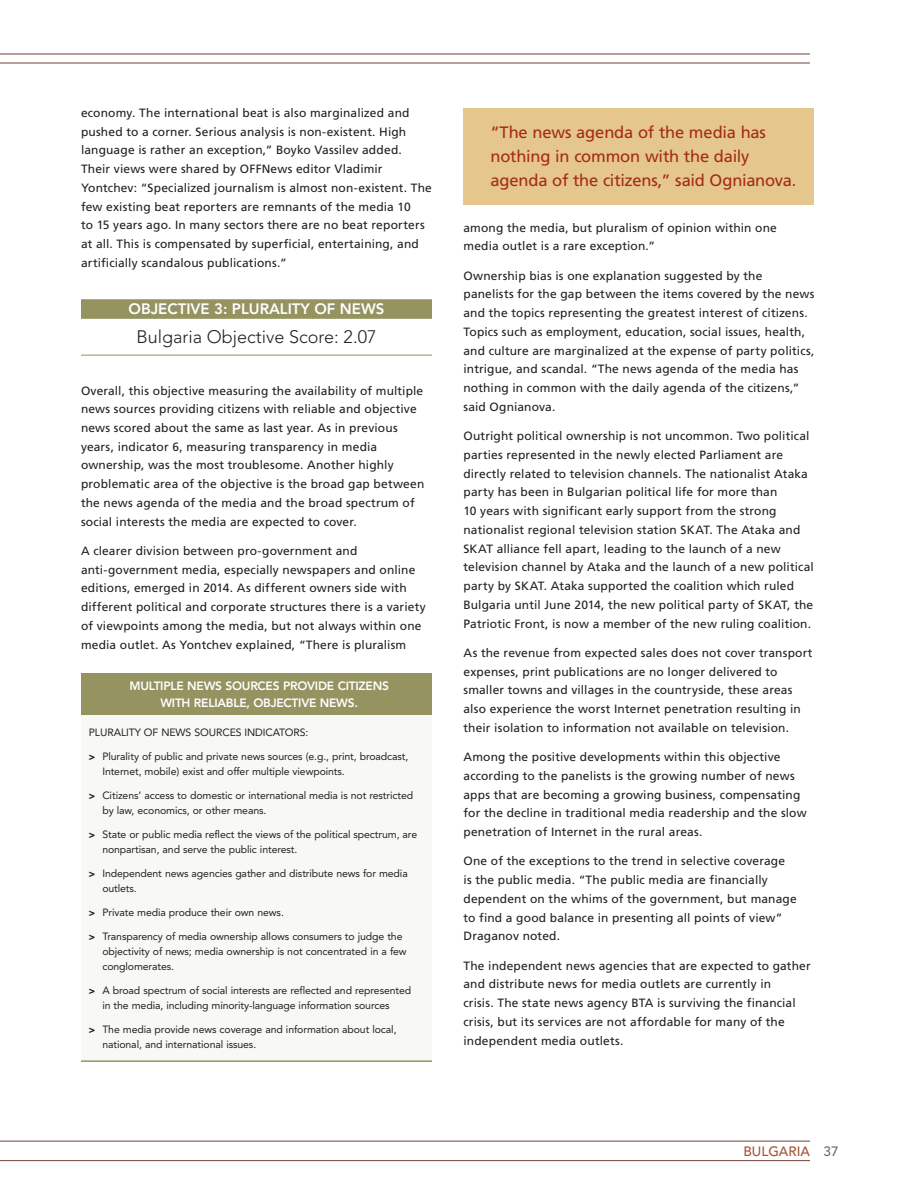
<style>
.page{position:relative;width:918px;height:1188px;background:#fff}
.page>*{position:absolute;margin:0;border:0;box-sizing:border-box;transform-origin:0 0}
.t1{font:300 18px "Avenir";color:#231f20}
.t2{font:16.5px/24px "Frutiger LT Pro";letter-spacing:-.01em;color:#a32c16}
.t3{font:800 15px "Avenir";color:#fff}
.t4{font:500 13.5px "Avenir";color:#a75433}
.t5{font:12px/18.8px "Frutiger LT Pro";letter-spacing:.01em;color:#231f20}
.t6{font:800 12px/16.5px "Avenir";letter-spacing:-.02em;color:#fff;text-align:center}
.t7{font:10.5px/15px "Avenir LT Std";letter-spacing:-.01em;color:#231f20}
.s1{font-family:"Frutiger";font-weight:900}
.s2{color:#6c6d70}
</style>
<div class="page">
<hr style="left:0;top:54px;width:810px;height:1px;background:#724237">
<hr style="left:0;top:63px;width:810px;height:1px;background:#724237">
<hr style="left:0;top:1141px;width:810px;height:1px;background:#724237">
<hr style="left:0;top:1160px;width:810px;height:1px;background:#724237">
<div style="left:81px;top:299px;width:351px;height:15px;background:#959360"></div>
<div style="left:81px;top:314px;width:351px;height:5px;background:#959360"></div>
<hr style="left:81px;top:355px;width:351px;height:1px;background:#959360">
<div style="left:81px;top:707px;width:351px;height:354px;background:#f8f8f4"></div>
<div style="left:81px;top:673px;width:351px;height:42px;background:#959360"></div>
<hr style="left:81px;top:1060px;width:351px;height:2px;background:#959360">
<div style="left:464px;top:108px;width:350px;height:97px;background:#e5c68c"></div>
<p class="t5" style="left:81px;top:104px;width:352px">economy. The international beat is also marginalized and pushed to a corner. Serious analysis is non-existent. High language is rather an exception,” Boyko Vassilev added.<br>Their views were shared by OFFNews editor Vladimir Yontchev: “Specialized journalism is almost non-existent. The few existing beat reporters are remnants of the media 10<br>to 15 years ago. In many sectors there are no beat reporters at all. This is compensated by superficial, entertaining, and artificially scandalous publications.”</p>
<p class="t3" style="left:129px;top:300px;width:257px">OBJECTIVE 3: PLURALITY OF NEWS</p>
<h1 class="t1" style="left:137px;top:326px;width:241px">Bulgaria Objective Score: 2.07</h1>
<p class="t5" style="left:81px;top:381px;width:345px">Overall, this objective measuring the availability of multiple news sources providing citizens with reliable and objective news scored about the same as last year. As in previous years, indicator 6, measuring transparency in media ownership, was the most troublesome. Another highly problematic area of the objective is the broad gap between the news agenda of the media and the broad spectrum of social interests the media are expected to cover.</p>
<p class="t5" style="left:81px;top:541px;width:346px">A clearer division between pro-government and anti-government media, especially newspapers and online editions, emerged in 2014. As different owners side with different political and corporate structures there is a variety of viewpoints among the media, but not always within one media outlet. As Yontchev explained, “There is pluralism</p>
<p class="t6" style="left:129px;top:678px;width:261px">MULTIPLE NEWS SOURCES PROVIDE CITIZENS<br>WITH RELIABLE, OBJECTIVE NEWS.</p>
<p class="t7" style="left:89px;top:725px;width:221px">PLURALITY OF NEWS SOURCES INDICATORS:</p>
<p class="t7" style="left:102px;top:749px;width:307px;text-indent:-14px"><span class="s1">&gt;</span> Plurality of public and private news sources (e.g., print, broadcast,<br>Internet, mobile) exist and offer multiple viewpoints.</p>
<p class="t7" style="left:102px;top:788px;width:312px;text-indent:-14px"><span class="s1">&gt;</span> Citizens’ access to domestic or international media is not restricted by law, economics, or other means.</p>
<p class="t7" style="left:102px;top:827px;width:316px;text-indent:-14px"><span class="s1">&gt;</span> State or public media reflect the views of the political spectrum, are nonpartisan, and serve the public interest.</p>
<p class="t7" style="left:102px;top:866px;width:307px;text-indent:-14px"><span class="s1">&gt;</span> Independent news agencies gather and distribute news for media outlets.</p>
<p class="t7" style="left:89px;top:905px;width:197px"><span class="s1">&gt;</span> Private media produce their own news.</p>
<p class="t7" style="left:102px;top:929px;width:306px;text-indent:-14px"><span class="s1">&gt;</span> Transparency of media ownership allows consumers to judge the objectivity of news; media ownership is not concentrated in a few conglomerates.</p>
<p class="t7" style="left:102px;top:983px;width:310px;text-indent:-14px"><span class="s1">&gt;</span> A broad spectrum of social interests are reflected and represented in the media, including minority-language information sources</p>
<p class="t7" style="left:102px;top:1022px;width:296px;text-indent:-14px"><span class="s1">&gt;</span> The media provide news coverage and information about local, national, and international issues.</p>
<h2 class="t2" style="left:490px;top:121px;width:307px">“The news agenda of the media has nothing in common with the daily agenda of the citizens,” said Ognianova.</h2>
<p class="t5" style="left:464px;top:218px;width:315px">among the media, but pluralism of opinion within one media outlet is a rare exception.”</p>
<p class="t5" style="left:464px;top:266px;width:352px">Ownership bias is one explanation suggested by the panelists for the gap between the items covered by the news and the topics representing the greatest interest of citizens.<br>Topics such as employment, education, social issues, health, and culture are marginalized at the expense of party politics, intrigue, and scandal. “The news agenda of the media has nothing in common with the daily agenda of the citizens,” said Ognianova.</p>
<p class="t5" style="left:464px;top:427px;width:352px">Outright political ownership is not uncommon. Two political parties represented in the newly elected Parliament are directly related to television channels. The nationalist Ataka party has been in Bulgarian political life for more than<br>10 years with significant early support from the strong nationalist regional television station SKAT. The Ataka and SKAT alliance fell apart, leading to the launch of a new television channel by Ataka and the launch of a new political party by SKAT. Ataka supported the coalition which ruled Bulgaria until June 2014, the new political party of SKAT, the Patriotic Front, is now a member of the new ruling coalition.</p>
<p class="t5" style="left:464px;top:643px;width:351px">As the revenue from expected sales does not cover transport expenses, print publications are no longer delivered to smaller towns and villages in the countryside, these areas also experience the worst Internet penetration resulting in their isolation to information not available on television.</p>
<p class="t5" style="left:464px;top:748px;width:345px">Among the positive developments within this objective according to the panelists is the growing number of news apps that are becoming a growing business, compensating for the decline in traditional media readership and the slow penetration of Internet in the rural areas.</p>
<p class="t5" style="left:464px;top:852px;width:335px">One of the exceptions to the trend in selective coverage<br>is the public media. “The public media are financially dependent on the whims of the government, but manage to find a good balance in presenting all points of view” Draganov noted.</p>
<p class="t5" style="left:464px;top:956px;width:349px">The independent news agencies that are expected to gather and distribute news for media outlets are currently in<br>crisis. The state news agency BTA is surviving the financial crisis, but its services are not affordable for many of the independent media outlets.</p>
<p class="t4" style="left:743px;top:1144px;width:97px">BULGARIA <span class="s2">37</span></p>
</div>
